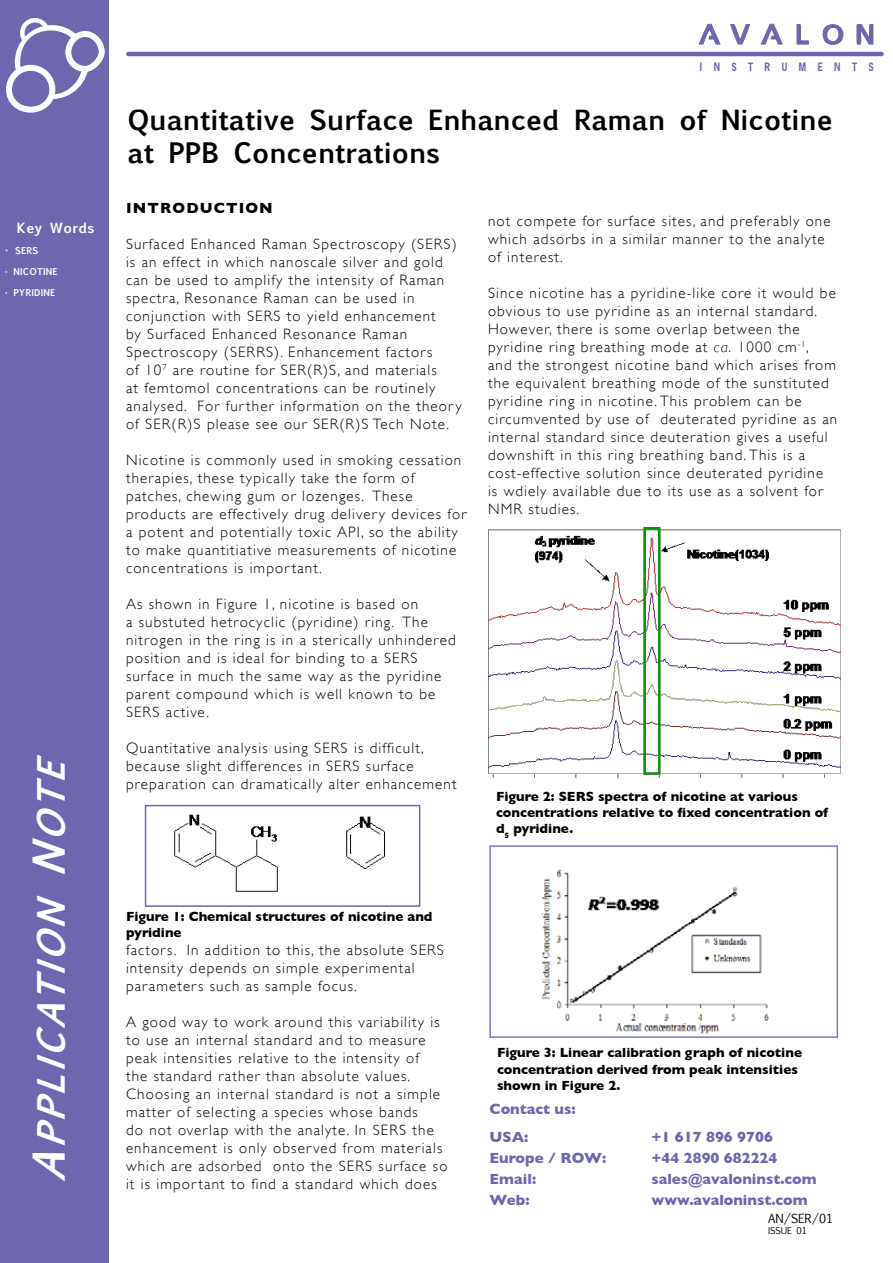
<style>
.page{position:relative;width:893px;height:1263px;background:#fff}
.page>*{position:absolute;margin:0;border:0;box-sizing:border-box;transform-origin:0 0}
.t1{font:italic 700 36px "Euphemia UCAS";color:#fff}
.t2{font:700 27px/32.4px "Euphemia UCAS";color:#000}
.t3{font:300 15px/18px "Gill Sans";letter-spacing:.075em;color:#000}
.t4{font:700 15px "Gill Sans";color:#6c67af}
.t5{font:700 15px "Gill Sans";letter-spacing:.075em;color:#000}
.t6{font:700 13.5px/16.2px "Gill Sans";color:#000}
.t7{font:700 13.5px "Euphemia UCAS";letter-spacing:.025em;color:#fff}
.t8{font:12px "Euphemia UCAS";color:#000}
.t9{font:700 10.8px "News Gothic Std";letter-spacing:1.325em;color:#6c67af;scale:.8 1}
.t10{font:700 9px "Euphemia UCAS";letter-spacing:.025em;color:#fff}
.t11{font:9px "Euphemia UCAS";color:#000}
.s1{font-size:10.5px}
.s2{font-size:42px}
.s3{font-style:italic}
</style>
<div class="page">
<svg style="left:689px;top:23px;width:195px;height:34px"></svg>
<hr style="left:128px;top:52px;width:754px;height:4px;background:#6c67af">
<div style="left:0;top:0;width:108px;height:1263px;background:#6c67af"></div>
<svg style="left:22px;top:20px;width:26px;height:25px"></svg>
<div style="left:20px;top:18px;width:30px;height:30px;border:4px solid #fff;border-radius:50%"></div>
<svg style="left:18px;top:28px;width:68px;height:68px"></svg>
<div style="left:15px;top:25px;width:74px;height:74px;border:6px solid #fff;border-radius:50%"></div>
<div style="left:21px;top:31px;width:61px;height:63px;background:#6c67af;border-radius:50%"></div>
<div style="left:20px;top:30px;width:62px;height:65px;border:2px solid #6c67af;border-radius:50%"></div>
<div style="left:9px;top:68px;width:43px;height:42px;background:#6c67af;border-radius:50%"></div>
<div style="left:6px;top:65px;width:49px;height:48px;border:6px solid #fff;border-radius:50%"></div>
<svg style="left:68px;top:34px;width:34px;height:35px"></svg>
<div style="left:65px;top:31px;width:40px;height:41px;border:6px solid #fff;border-radius:50%"></div>
<div style="left:145px;top:805px;width:275px;height:102px;border:2px solid #6c67af"></div>
<img style="left:346px;top:816px;width:39px;height:53px">
<img style="left:174px;top:814px;width:104px;height:78px">
<img style="left:488px;top:528px;width:352px;height:250px">
<img style="left:541px;top:869px;width:228px;height:165px">
<div style="left:489px;top:845px;width:349px;height:193px;border:2px solid #7f78b8"></div>
<p class="t7" style="left:17px;top:218px;width:79px">Key Words</p>
<p class="t10" style="left:4px;top:244px;width:35px"><span class="s1">•</span> SERS</p>
<p class="t10" style="left:4px;top:265px;width:55px">• NICOTINE</p>
<p class="t10" style="left:4px;top:286px;width:52px">• PYRIDINE</p>
<h1 class="t1" style="left:24px;top:1182px;width:440px;rotate:-90deg"><span class="s2">A</span>PPLICATION <span class="s2">N</span>OTE</h1>
<p class="t9" style="left:700px;top:60px;width:219px">INSTRUMENTS</p>
<h2 class="t2" style="left:128px;top:103px;width:707px">Quantitative Surface Enhanced Raman of Nicotine at PPB Concentrations</h2>
<p class="t5" style="left:126px;top:199px;width:148px">INTRODUCTION</p>
<p class="t3" style="left:126px;top:235px;width:337px">Surfaced Enhanced Raman Spectroscopy (SERS) is an effect in which nanoscale silver and gold can be used to amplify the intensity of Raman spectra, Resonance Raman can be used in conjunction with SERS to yield enhancement<br>by Surfaced Enhanced Resonance Raman Spectroscopy (SERRS). Enhancement factors<br>of 10<sup>7</sup> are routine for SER(R)S, and materials<br>at femtomol concentrations can be routinely analysed. For further information on the theory of SER(R)S please see our SER(R)S Tech Note.</p>
<p class="t3" style="left:126px;top:451px;width:342px">Nicotine is commonly used in smoking cessation therapies, these typically take the form of patches, chewing gum or lozenges. These products are effectively drug delivery devices for a potent and potentially toxic API, so the ability to make quantitiative measurements of nicotine concentrations is important.</p>
<p class="t3" style="left:126px;top:595px;width:331px">As shown in Figure 1, nicotine is based on<br>a substuted hetrocyclic (pyridine) ring. The nitrogen in the ring is in a sterically unhindered position and is ideal for binding to a SERS surface in much the same way as the pyridine parent compound which is well known to be SERS active.</p>
<p class="t3" style="left:126px;top:739px;width:332px">Quantitative analysis using SERS is difficult, because slight differences in SERS surface preparation can dramatically alter enhancement</p>
<p class="t3" style="left:488px;top:212px;width:344px">not compete for surface sites, and preferably one which adsorbs in a similar manner to the analyte of interest.</p>
<p class="t3" style="left:488px;top:284px;width:351px">Since nicotine has a pyridine-like core it would be obvious to use pyridine as an internal standard.<br>However, there is some overlap between the pyridine ring breathing mode at <span class="s3">ca.</span> 1000 cm<sup>-1</sup>,<br>and the strongest nicotine band which arises from the equivalent breathing mode of the sunstituted pyridine ring in nicotine. This problem can be circumvented by use of deuterated pyridine as an internal standard since deuteration gives a useful downshift in this ring breathing band. This is a cost-effective solution since deuterated pyridine<br>is wdiely available due to its use as a solvent for NMR studies.</p>
<p class="t6" style="left:496px;top:788px;width:334px">Figure 2: SERS spectra of nicotine at various concentrations relative to fixed concentration of d<sub>5</sub> pyridine.</p>
<p class="t6" style="left:126px;top:908px;width:308px">Figure 1: Chemical structures of nicotine and pyridine</p>
<p class="t3" style="left:126px;top:941px;width:319px">factors. In addition to this, the absolute SERS intensity depends on simple experimental parameters such as sample focus.</p>
<p class="t3" style="left:126px;top:1013px;width:323px">A good way to work around this variability is to use an internal standard and to measure peak intensities relative to the intensity of<br>the standard rather than absolute values.<br>Choosing an internal standard is not a simple matter of selecting a species whose bands<br>do not overlap with the analyte. In SERS the enhancement is only observed from materials which are adsorbed onto the SERS surface so it is important to find a standard which does</p>
<p class="t6" style="left:497px;top:1045px;width:307px">Figure 3: Linear calibration graph of nicotine concentration derived from peak intensities shown in Figure 2.</p>
<p class="t4" style="left:489px;top:1128px;width:40px">USA:</p>
<p class="t4" style="left:651px;top:1128px;width:123px">+1 617 896 9706</p>
<p class="t4" style="left:489px;top:1149px;width:118px">Europe / ROW:</p>
<p class="t4" style="left:651px;top:1149px;width:127px">+44 2890 682224</p>
<p class="t4" style="left:489px;top:1170px;width:48px">Email:</p>
<p class="t4" style="left:651px;top:1170px;width:167px">sales@avaloninst.com</p>
<p class="t4" style="left:489px;top:1191px;width:42px">Web:</p>
<p class="t4" style="left:651px;top:1191px;width:158px">www.avaloninst.com</p>
<p class="t4" style="left:489px;top:1100px;width:88px">Contact us:</p>
<p class="t8" style="left:768px;top:1210px;width:66px">AN/SER/01</p>
<p class="t11" style="left:768px;top:1224px;width:41px">ISSUE 01</p>
</div>
